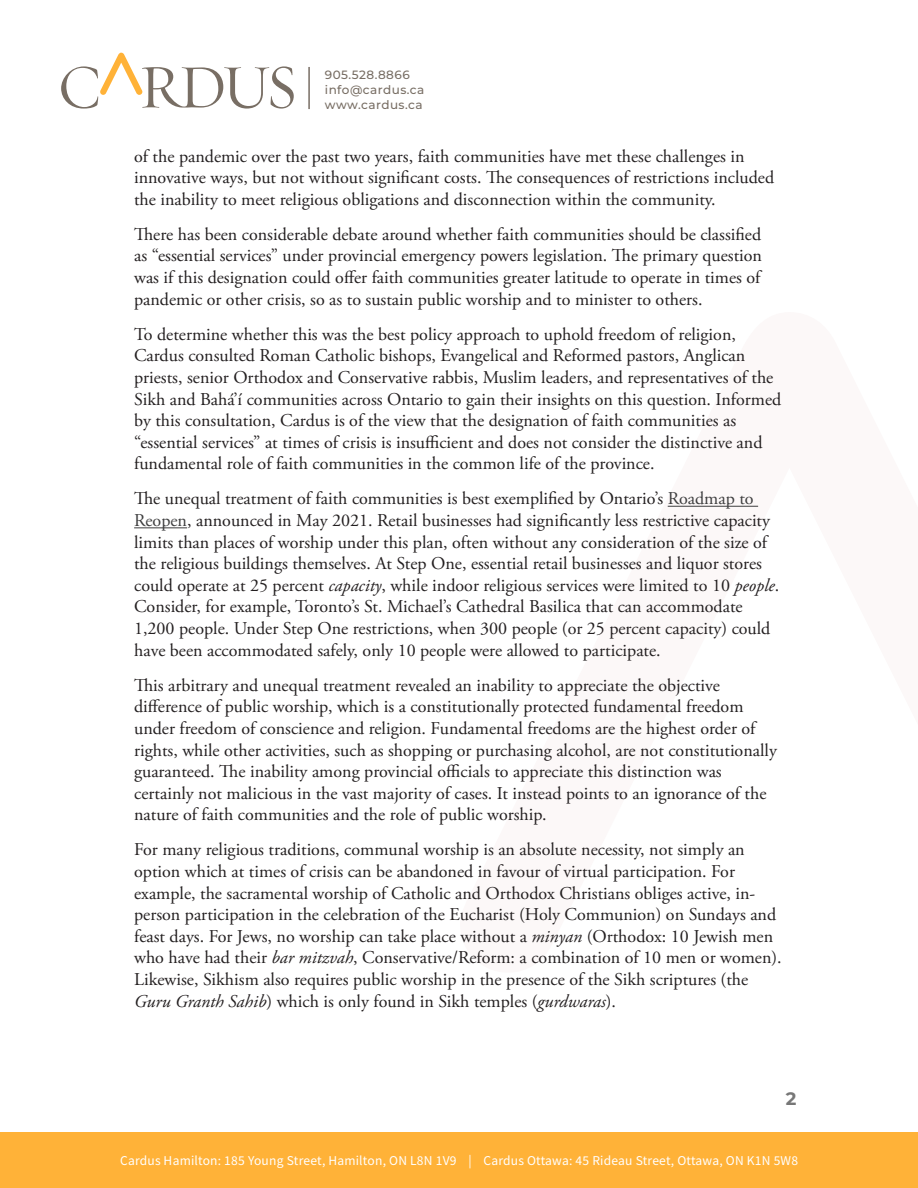
<style>
.page{position:relative;width:918px;height:1188px;background:#fff}
.page>*{position:absolute;margin:0;border:0;box-sizing:border-box;transform-origin:0 0}
.Paragraph_Text{font:18px/21.6px "Adobe Garamond Pro";color:#231f20}
.t1{font:100 18px "Montserrat";color:#777}
.t2{font:13.5px "Source Sans Variable";letter-spacing:.015em;color:#fff}
.t3{font:100 12px/15px "Montserrat";letter-spacing:.04em;color:#786e64}
.s1{color:#3e3e3f}
.s2{font-style:italic}
</style>
<div class="page">
<div style="left:0;top:1133px;width:918px;height:55px;background:#ffb238"></div>
<svg style="left:61px;top:53px;width:233px;height:56px"></svg>
<hr style="left:308px;top:67px;width:2px;height:42px;background:#786e64">
<hr style="left:668px;top:506px;width:90px;height:1px;background:#3e3e3f">
<hr style="left:134px;top:527px;width:53px;height:1px;background:#3e3e3f">
<p class="t3" style="left:325px;top:67px;width:101px">905.528.8866 info@cardus.ca www.cardus.ca</p>
<p class="Paragraph_Text" style="left:134px;top:146px;width:642px">of the pandemic over the past two years, faith communities have met these challenges in innovative ways, but not without significant costs. The consequences of restrictions included the inability to meet religious obligations and disconnection within the community.</p>
<p class="Paragraph_Text" style="left:134px;top:224px;width:629px;text-align:justify">There has been considerable debate around whether faith communities should be classified as “essential services” under provincial emergency powers legislation. The primary question was if this designation could offer faith communities greater latitude to operate in times of pandemic or other crisis, so as to sustain public worship and to minister to others.</p>
<p class="Paragraph_Text" style="left:134px;top:324px;width:649px">To determine whether this was the best policy approach to uphold freedom of religion, Cardus consulted Roman Catholic bishops, Evangelical and Reformed pastors, Anglican priests, senior Orthodox and Conservative rabbis, Muslim leaders, and representatives of the Sikh and Bahá’í communities across Ontario to gain their insights on this question. Informed by this consultation, Cardus is of the view that the designation of faith communities as “essential services” at times of crisis is insufficient and does not consider the distinctive and fundamental role of faith communities in the common life of the province.</p>
<p class="Paragraph_Text" style="left:134px;top:489px;width:647px">The unequal treatment of faith communities is best exemplified by Ontario’s <span class="s1">Roadmap to Reopen</span>, announced in May 2021. Retail businesses had significantly less restrictive capacity limits than places of worship under this plan, often without any consideration of the size of the religious buildings themselves. At Step One, essential retail businesses and liquor stores could operate at 25 percent <span class="s2">capacity</span>, while indoor religious services were limited to 10 <span class="s2">people</span>.<br>Consider, for example, Toronto’s St. Michael’s Cathedral Basilica that can accommodate 1,200 people. Under Step One restrictions, when 300 people (or 25 percent capacity) could have been accommodated safely, only 10 people were allowed to participate.</p>
<p class="Paragraph_Text" style="left:134px;top:675px;width:644px">This arbitrary and unequal treatment revealed an inability to appreciate the objective difference of public worship, which is a constitutionally protected fundamental freedom under freedom of conscience and religion. Fundamental freedoms are the highest order of rights, while other activities, such as shopping or purchasing alcohol, are not constitutionally guaranteed. The inability among provincial officials to appreciate this distinction was certainly not malicious in the vast majority of cases. It instead points to an ignorance of the nature of faith communities and the role of public worship.</p>
<p class="Paragraph_Text" style="left:134px;top:840px;width:649px">For many religious traditions, communal worship is an absolute necessity, not simply an option which at times of crisis can be abandoned in favour of virtual participation. For example, the sacramental worship of Catholic and Orthodox Christians obliges active, in&shy;person participation in the celebration of the Eucharist (Holy Communion) on Sundays and feast days. For Jews, no worship can take place without a <span class="s2">minyan</span> (Orthodox: 10 Jewish men who have had their <span class="s2">bar mitzvah</span>, Conservative/Reform: a combination of 10 men or women).<br>Likewise, Sikhism also requires public worship in the presence of the Sikh scriptures (the <span class="s2">Guru Granth Sahib</span>) which is only found in Sikh temples (<span class="s2">gurdwaras</span>).</p>
<p class="t1" style="left:786px;top:1087px;width:12px">2</p>
<p class="t2" style="left:120px;top:1153px;width:680px">Cardus Hamilton: 185 Young Street, Hamilton, ON L8N 1V9 | Cardus Ottawa: 45 Rideau Street, Ottawa, ON K1N 5W8</p>
</div>
